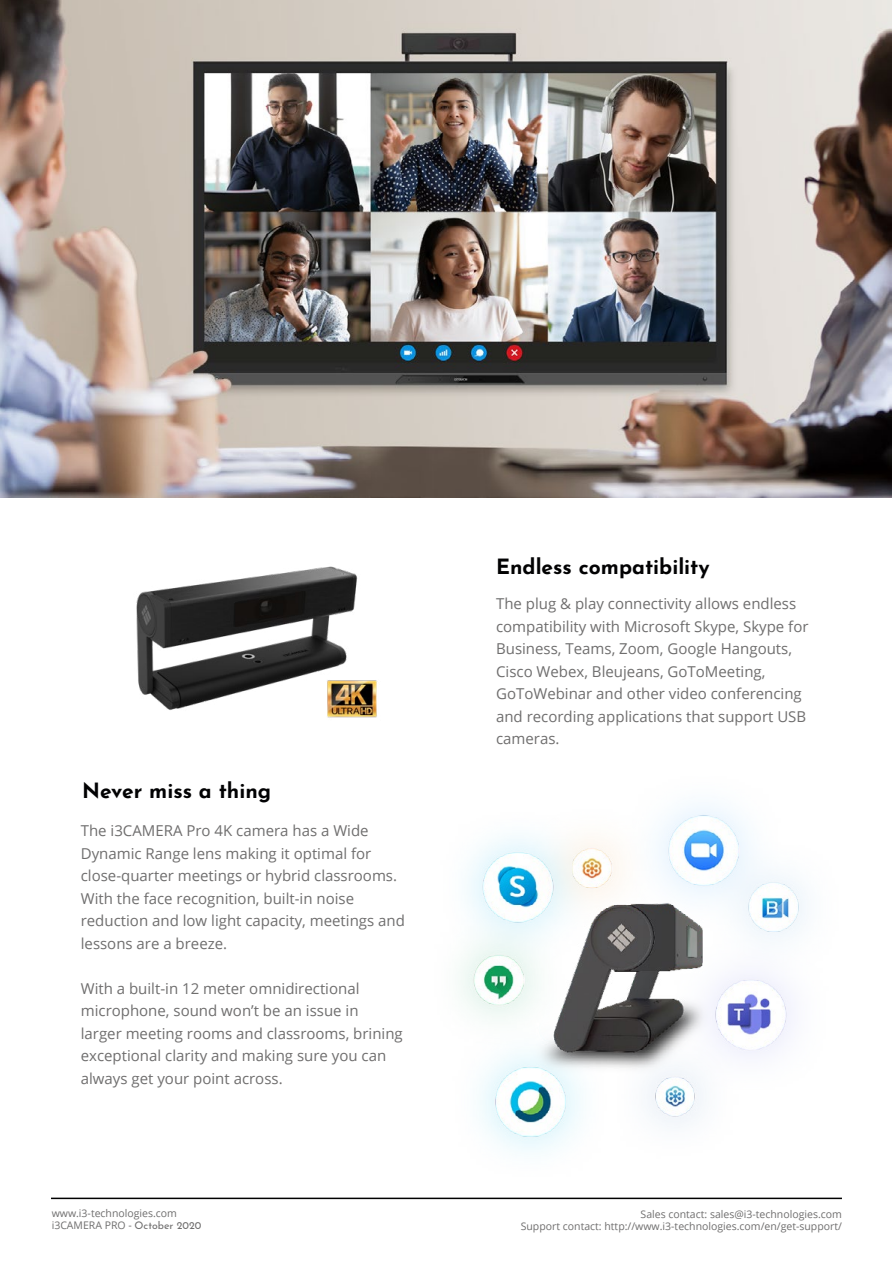
<style>
.page{position:relative;width:893px;height:1263px;background:#fff}
.page>*{position:absolute;margin:0;border:0;box-sizing:border-box;transform-origin:0 0}
.t1{font:700 21px "Josefin Sans";color:#020203}
.t2{font:15px/22.5px "Open Sans";color:#6f6e6e}
.t3{font:10.5px/12px "Open Sans";color:#6f6e6e;text-align:right}
.s1{font-family:"Josefin Sans"}
</style>
<div class="page">
<hr style="left:51px;top:1197px;width:791px;height:2px;background:#000">
<img style="left:0;top:0;width:892px;height:498px">
<img style="left:136px;top:566px;width:222px;height:144px">
<img style="left:303px;top:649px;width:74px;height:69px">
<img style="left:460px;top:805px;width:345px;height:347px">
<h1 class="t1" style="left:82px;top:772px;width:190px">Never miss a thing</h1>
<p class="t2" style="left:81px;top:819px;width:326px">The i3CAMERA Pro 4K camera has a Wide Dynamic Range lens making it optimal for close-quarter meetings or hybrid classrooms.<br>With the face recognition, built-in noise reduction and low light capacity, meetings and lessons are a breeze.</p>
<p class="t2" style="left:81px;top:976px;width:324px">With a built-in 12 meter omnidirectional microphone, sound won’t be an issue in larger meeting rooms and classrooms, brining exceptional clarity and making sure you can always get your point across.</p>
<p class="t3" style="left:52px;top:1206px;width:151px;text-align:left">www.i3-technologies.com i3CAMERA PRO - <span class="s1">October 2020</span></p>
<h1 class="t1" style="left:496px;top:548px;width:215px">Endless compatibility</h1>
<p class="t2" style="left:496px;top:592px;width:314px">The plug &amp; play connectivity allows endless compatibility with Microsoft Skype, Skype for Business, Teams, Zoom, Google Hangouts, Cisco Webex, Bleujeans, GoToMeeting, GoToWebinar and other video conferencing and recording applications that support USB cameras.</p>
<p class="t3" style="left:521px;top:1208px;width:323px">Sales contact: sales@i3-technologies.com<br>Support contact: http://www.i3-technologies.com/en/get-support/</p>
</div>
